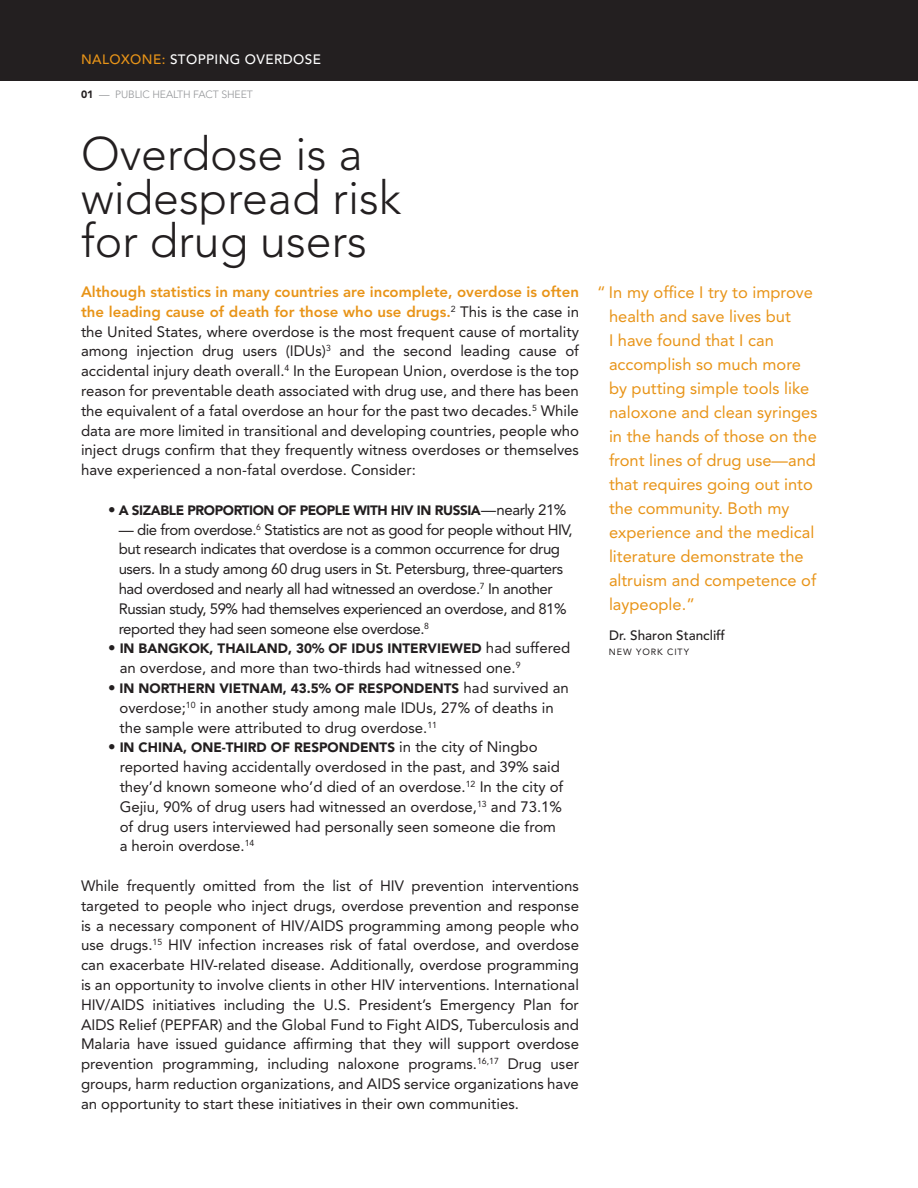
<style>
.page{position:relative;width:918px;height:1188px;background:#fff}
.page>*{position:absolute;margin:0;border:0;box-sizing:border-box;transform-origin:0 0}
._1_Headers{font:300 46.5px/43.5px "Avenir";color:#231f20}
.PULL-QUOTE_1{font:16.5px/24px "Avenir";color:#e89418}
.TEXT_basic{font:15px/19.8px "Avenir";color:#231f20;text-align:justify}
.TEXT_basic-2{font:15px/19.8px "Avenir";letter-spacing:-.03em;color:#231f20}
.TEXT_basic-3{font:900 13.5px "Avenir";color:#231f20}
.TEXT_basic-4{font:900 13.5px "Avenir";letter-spacing:-.03em;color:#231f20}
.t1{font:500 13.5px "Avenir";letter-spacing:.03em;color:#fff}
.PULL-QUOTE_2{font:500 13.5px "Avenir";color:#231f20}
.t2{font:300 10.5px "Avenir";letter-spacing:-.01em;color:#939598}
.PULL-QUOTE_1-2{font:9px "Avenir";letter-spacing:.1em;color:#231f20}
.s1{color:#e89418}
.s2{font-weight:900;color:#231f20}
.s3{font-weight:400}
.s4{font-weight:800;color:#e89418}
.s5{font-weight:400;font-size:15px}
</style>
<div class="page">
<div style="left:0;top:0;width:918px;height:81px;background:#231f20"></div>
<p class="t1" style="left:81px;top:52px;width:241px"><span class="s1">NALOXONE:</span> STOPPING OVERDOSE</p>
<p class="t2" style="left:81px;top:88px;width:173px"><span class="s2">01</span> <span class="s3">—</span> PUBLIC HEALTH FACT SHEET</p>
<p class="_1_Headers" style="left:81px;top:133px;width:322px">Overdose is a widespread risk for drug users</p>
<p class="TEXT_basic" style="left:81px;top:282px;width:500px"><span class="s4">Although statistics in many countries are incomplete, overdose is often the leading cause of death for those who use drugs.</span><sup>2</sup> This is the case in the United States, where overdose is the most frequent cause of mortality among injection drug users (IDUs)<sup>3</sup> and the second leading cause of accidental injury death overall.<sup>4</sup> In the European Union, overdose is the top reason for preventable death associated with drug use, and there has been the equivalent of a fatal overdose an hour for the past two decades.<sup>5</sup> While data are more limited in transitional and developing countries, people who inject drugs confirm that they frequently witness overdoses or themselves have experienced a non-fatal overdose. Consider:</p>
<p class="TEXT_basic-4" style="left:108px;top:502px;width:460px"><span class="s5">•</span> A SIZABLE PROPORTION OF PEOPLE WITH HIV IN RUSSIA<span class="s5">—nearly 21%</span></p>
<p class="TEXT_basic-2" style="left:119px;top:520px;width:455px">— die from overdose.<sup>6</sup> Statistics are not as good for people without HIV, but research indicates that overdose is a common occurrence for drug users. In a study among 60 drug users in St. Petersburg, three-quarters had overdosed and nearly all had witnessed an overdose.<sup>7</sup> In another Russian study, 59% had themselves experienced an overdose, and 81% reported they had seen someone else overdose.<sup>8</sup></p>
<p class="TEXT_basic-3" style="left:108px;top:641px;width:464px"><span class="s5">•</span> IN BANGKOK, THAILAND, 30% OF IDUS INTERVIEWED <span class="s5">had suffered</span></p>
<p class="TEXT_basic" style="left:120px;top:658px;width:402px">an overdose, and more than two-thirds had witnessed one.<sup>9</sup></p>
<p class="TEXT_basic-3" style="left:108px;top:680px;width:462px"><span class="s5">•</span> IN NORTHERN VIETNAM, 43.5% OF RESPONDENTS <span class="s5">had survived an</span></p>
<p class="TEXT_basic" style="left:119px;top:698px;width:436px">overdose;<sup>10</sup> in another study among male IDUs, 27% of deaths in the sample were attributed to drug overdose.<sup>11</sup></p>
<p class="TEXT_basic-3" style="left:108px;top:740px;width:431px"><span class="s5">•</span> IN CHINA, ONE-THIRD OF RESPONDENTS <span class="s5">in the city of Ningbo</span></p>
<p class="TEXT_basic" style="left:120px;top:757px;width:445px;text-align:left">reported having accidentally overdosed in the past, and 39% said they’d known someone who’d died of an overdose.<sup>12</sup> In the city of Gejiu, 90% of drug users had witnessed an overdose,<sup>13</sup> and 73.1% of drug users interviewed had personally seen someone die from a heroin overdose.<sup>14</sup></p>
<p class="TEXT_basic" style="left:81px;top:876px;width:500px">While frequently omitted from the list of HIV prevention interventions targeted to people who inject drugs, overdose prevention and response is a necessary component of HIV/AIDS programming among people who use drugs.<sup>15</sup> HIV infection increases risk of fatal overdose, and overdose can exacerbate HIV-related disease. Additionally, overdose programming is an opportunity to involve clients in other HIV interventions. International HIV/AIDS initiatives including the U.S. President’s Emergency Plan for AIDS Relief (PEPFAR) and the Global Fund to Fight AIDS, Tuberculosis and Malaria have issued guidance affirming that they will support overdose prevention programming, including naloxone programs.<sup>16,17</sup> Drug user groups, harm reduction organizations, and AIDS service organizations have an opportunity to start these initiatives in their own communities.</p>
<p class="PULL-QUOTE_1" style="left:609px;top:281px;width:210px;text-indent:-12px">“ In my office I try to improve health and save lives but<br>I have found that I can accomplish so much more by putting simple tools like naloxone and clean syringes in the hands of those on the front lines of drug use—and that requires going out into the community. Both my experience and the medical literature demonstrate the altruism and competence of laypeople.”</p>
<p class="PULL-QUOTE_2" style="left:609px;top:628px;width:118px">Dr. Sharon Stancliff</p>
<p class="PULL-QUOTE_1-2" style="left:609px;top:647px;width:82px">NEW YORK CITY</p>
</div>
